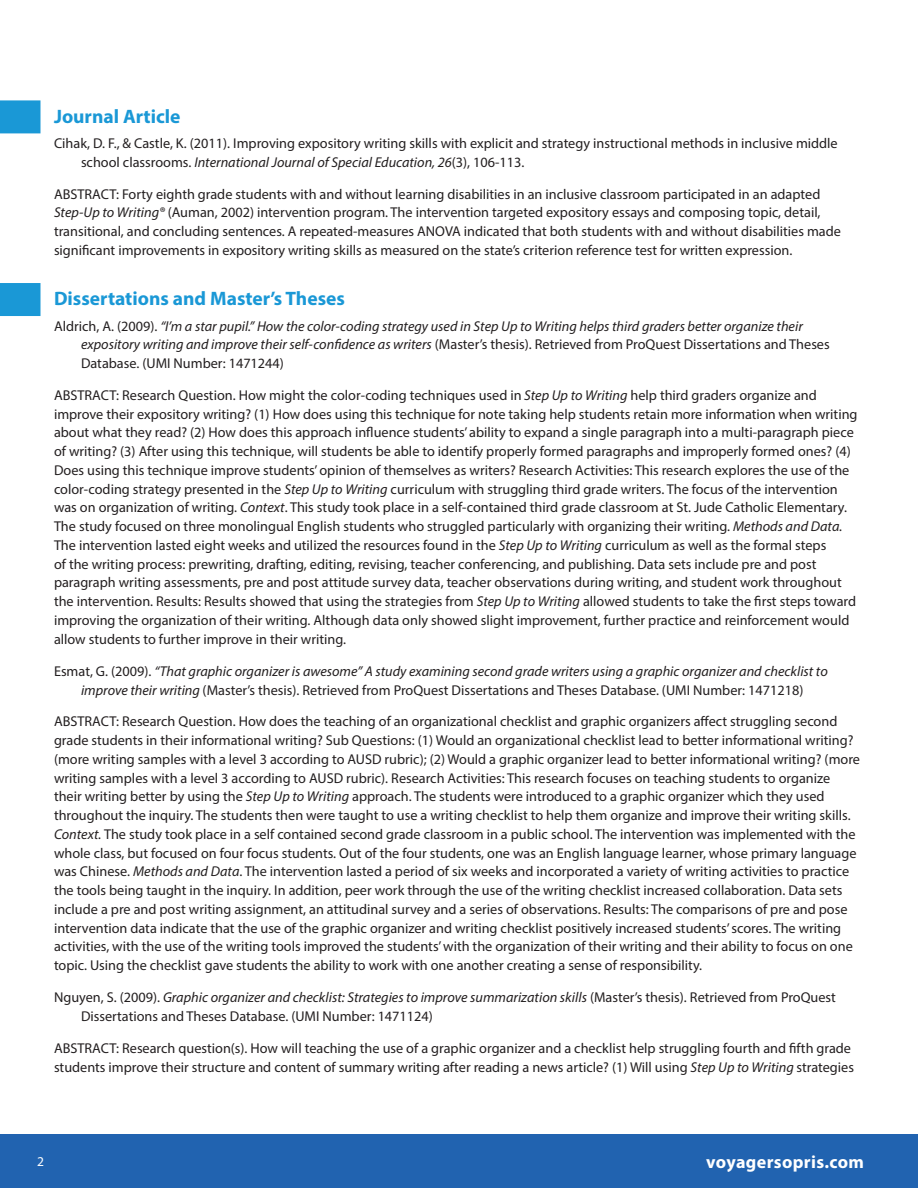
<style>
.page{position:relative;width:918px;height:1188px;background:#fff}
.page>*{position:absolute;margin:0;border:0;box-sizing:border-box;transform-origin:0 0}
.t1{font:700 19.5px "Myriad Pro";color:#1a98d6}
.t2{font:700 18px "Myriad Pro";letter-spacing:.02em;color:#fff}
.Body{font:14.25px/18.8px "Myriad Pro";color:#231f20}
.references_in_body_m{font:italic 14.25px/18.8px "Myriad Pro";color:#231f20}
.references_in_body_m-2{font:14.25px/18.8px "Myriad Pro";color:#231f20}
.t3{font:13.5px "Myriad Pro";color:#fff}
.s1{font-style:italic}
.s2{font-style:normal}
</style>
<div class="page">
<div style="left:0;top:1134px;width:918px;height:54px;background:#2163b0"></div>
<div style="left:0;top:100px;width:40px;height:33px;background:#1a98d6"></div>
<div style="left:0;top:283px;width:40px;height:33px;background:#1a98d6"></div>
<p class="t1" style="left:54px;top:103px;width:128px">Journal Article</p>
<p class="references_in_body_m-2" style="left:81px;top:134px;width:758px;text-indent:-27px">Cihak, D. F., &amp; Castle, K. (2011). Improving expository writing skills with explicit and strategy instructional methods in inclusive middle school classrooms. <span class="s1">International Journal of Special Education, 26</span>(3), 106-113.</p>
<p class="Body" style="left:54px;top:184px;width:788px">ABSTRACT: Forty eighth grade students with and without learning disabilities in an inclusive classroom participated in an adapted <span class="s1">Step-Up to Writing®</span> (Auman, 2002) intervention program. The intervention targeted expository essays and composing topic, detail, transitional, and concluding sentences. A repeated-measures ANOVA indicated that both students with and without disabilities made significant improvements in expository writing skills as measured on the state’s criterion reference test for written expression.</p>
<p class="t1" style="left:54px;top:286px;width:292px">Dissertations and Master’s Theses</p>
<p class="references_in_body_m" style="left:81px;top:316px;width:750px;text-indent:-27px"><span class="s2">Aldrich, A. (2009).</span> “I’m a star pupil.” How the color-coding strategy used in Step Up to Writing helps third graders better organize their expository writing and improve their self-confidence as writers <span class="s2">(Master’s thesis). Retrieved from ProQuest Dissertations and Theses<br>Database. (UMI Number: 1471244)</span></p>
<p class="Body" style="left:54px;top:386px;width:805px">ABSTRACT: Research Question. How might the color-coding techniques used in <span class="s1">Step Up to Writing</span> help third graders organize and improve their expository writing? (1) How does using this technique for note taking help students retain more information when writing about what they read? (2) How does this approach influence students’ ability to expand a single paragraph into a multi-paragraph piece of writing? (3) After using this technique, will students be able to identify properly formed paragraphs and improperly formed ones? (4)<br>Does using this technique improve students’ opinion of themselves as writers? Research Activities: This research explores the use of the color-coding strategy presented in the <span class="s1">Step Up to Writing</span> curriculum with struggling third grade writers. The focus of the intervention was on organization of writing. <span class="s1">Context</span>. This study took place in a self-contained third grade classroom at St. Jude Catholic Elementary.<br>The study focused on three monolingual English students who struggled particularly with organizing their writing. <span class="s1">Methods and Data.<br></span>The intervention lasted eight weeks and utilized the resources found in the <span class="s1">Step Up to Writing</span> curriculum as well as the formal steps<br>of the writing process: prewriting, drafting, editing, revising, teacher conferencing, and publishing. Data sets include pre and post paragraph writing assessments, pre and post attitude survey data, teacher observations during writing, and student work throughout the intervention. Results: Results showed that using the strategies from <span class="s1">Step Up to Writing</span> allowed students to take the first steps toward improving the organization of their writing. Although data only showed slight improvement, further practice and reinforcement would allow students to further improve in their writing.</p>
<p class="references_in_body_m" style="left:54px;top:662px;width:775px;text-align:center"><span class="s2">Esmat, G. (2009).</span> “That graphic organizer is awesome” A study examining second grade writers using a graphic organizer and checklist to improve their writing <span class="s2">(Master’s thesis). Retrieved from ProQuest Dissertations and Theses Database. (UMI Number: 1471218)</span></p>
<p class="Body" style="left:54px;top:712px;width:808px">ABSTRACT: Research Question. How does the teaching of an organizational checklist and graphic organizers affect struggling second grade students in their informational writing? Sub Questions: (1) Would an organizational checklist lead to better informational writing? (more writing samples with a level 3 according to AUSD rubric); (2) Would a graphic organizer lead to better informational writing? (more writing samples with a level 3 according to AUSD rubric). Research Activities: This research focuses on teaching students to organize their writing better by using the <span class="s1">Step Up to Writing</span> approach. The students were introduced to a graphic organizer which they used throughout the inquiry. The students then were taught to use a writing checklist to help them organize and improve their writing skills.<br><span class="s1">Context.</span> The study took place in a self contained second grade classroom in a public school. The intervention was implemented with the whole class, but focused on four focus students. Out of the four students, one was an English language learner, whose primary language was Chinese. <span class="s1">Methods and Data</span>. The intervention lasted a period of six weeks and incorporated a variety of writing activities to practice the tools being taught in the inquiry. In addition, peer work through the use of the writing checklist increased collaboration. Data sets include a pre and post writing assignment, an attitudinal survey and a series of observations. Results: The comparisons of pre and pose intervention data indicate that the use of the graphic organizer and writing checklist positively increased students’ scores. The writing activities, with the use of the writing tools improved the students’ with the organization of their writing and their ability to focus on one topic. Using the checklist gave students the ability to work with one another creating a sense of responsibility.</p>
<p class="references_in_body_m-2" style="left:81px;top:988px;width:756px;text-indent:-27px">Nguyen, S. (2009). <span class="s1">Graphic organizer and checklist: Strategies to improve summarization skills</span> (Master’s thesis). Retrieved from ProQuest<br>Dissertations and Theses Database. (UMI Number: 1471124)</p>
<p class="Body" style="left:54px;top:1038px;width:801px">ABSTRACT: Research question(s). How will teaching the use of a graphic organizer and a checklist help struggling fourth and fifth grade students improve their structure and content of summary writing after reading a news article? (1) Will using <span class="s1">Step Up to Writing</span> strategies</p>
<p class="t3" style="left:37px;top:1153px;width:8px">2</p>
<p class="t2" style="left:706px;top:1150px;width:159px">voyagersopris.com</p>
</div>
